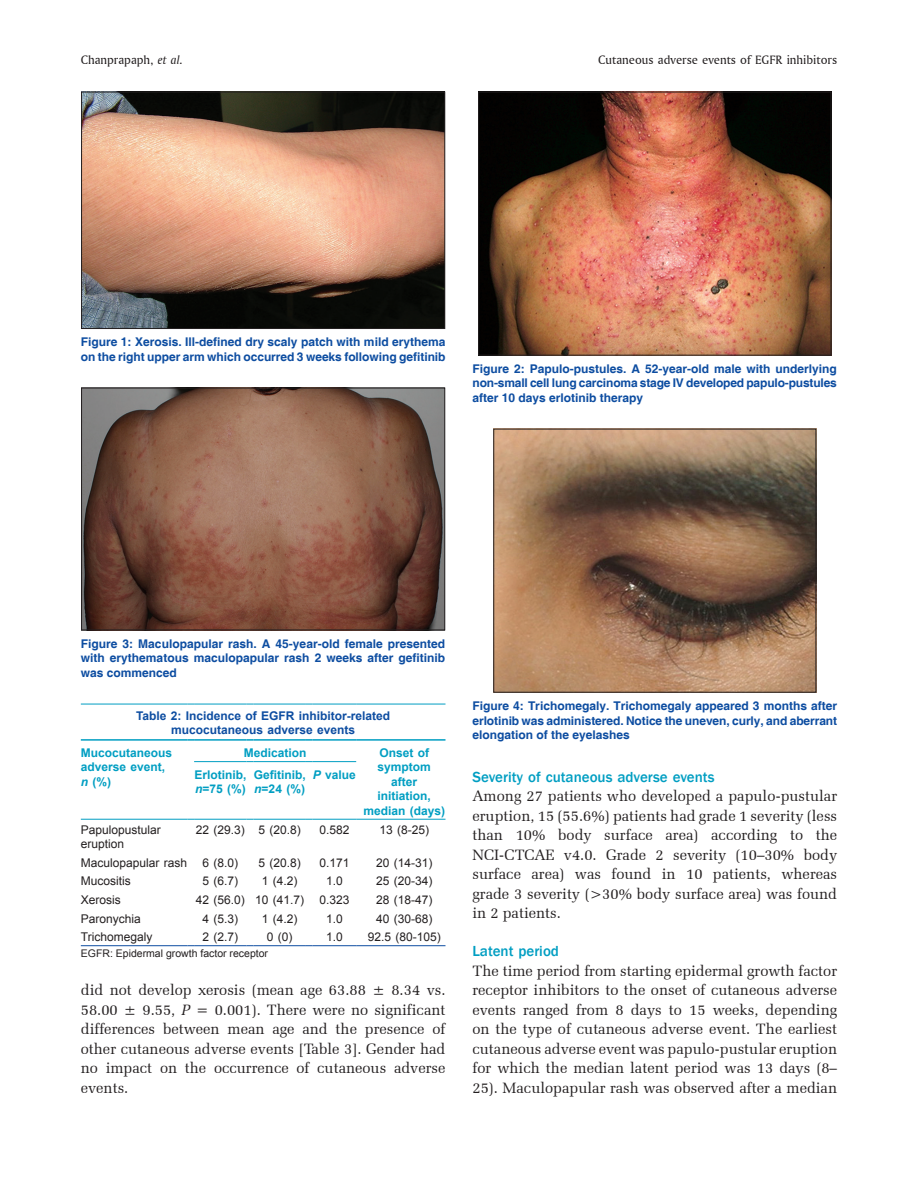
<style>
.page{position:relative;width:918px;height:1188px;background:#fff}
.page>*{position:absolute;margin:0;border:0;box-sizing:border-box;transform-origin:0 0}
.TX{font:15px/19.5px "Zapf Elliptical 711 BT";color:#231f20;text-align:justify}
.t1{font:500 15px "Franklin Gothic";color:#009ec2}
.t2{font:12.75px "Amerigo BT Roman A";color:#231f20}
.FGC{font:700 12px/14.4px "Helvetica";color:#0d4da1;text-align:justify}
.TB{font:12px/14.4px "Arial";color:#231f20}
.TCH{font:700 12px/14.4px "Arial";color:#009ec2}
.TT{font:700 12px/14.4px "Arial";color:#0d4da1;text-align:center}
.TBL{font:12px "Arial";color:#231f20}
.TFN{font:10.5px "Arial";color:#231f20}
.s1{font-family:"Amerigo BT Italic A"}
.s2{font-style:italic}
</style>
<div class="page">
<img style="left:83px;top:94px;width:360px;height:233px">
<div style="left:81px;top:92px;width:364px;height:237px;border:1px solid #231f20"></div>
<img style="left:480px;top:94px;width:349px;height:259px">
<div style="left:478px;top:92px;width:353px;height:263px;border:1px solid #231f20"></div>
<img style="left:83px;top:390px;width:360px;height:238px">
<div style="left:81px;top:388px;width:364px;height:242px;border:1px solid #231f20"></div>
<img style="left:496px;top:431px;width:318px;height:259px">
<hr style="left:81px;top:945px;width:106px;height:1px;background:#0d4da1">
<hr style="left:194px;top:945px;width:53px;height:1px;background:#0d4da1">
<hr style="left:253px;top:945px;width:53px;height:1px;background:#0d4da1">
<hr style="left:313px;top:945px;width:43px;height:1px;background:#0d4da1">
<hr style="left:363px;top:945px;width:83px;height:1px;background:#0d4da1">
<hr style="left:81px;top:819px;width:106px;height:1px;background:#009ec2">
<hr style="left:194px;top:819px;width:53px;height:1px;background:#009ec2">
<hr style="left:253px;top:819px;width:53px;height:1px;background:#009ec2">
<hr style="left:313px;top:819px;width:43px;height:1px;background:#009ec2">
<hr style="left:363px;top:819px;width:83px;height:1px;background:#009ec2">
<hr style="left:81px;top:704px;width:106px;height:1px;background:#009ec2">
<hr style="left:194px;top:704px;width:53px;height:1px;background:#009ec2">
<hr style="left:253px;top:704px;width:53px;height:1px;background:#009ec2">
<hr style="left:313px;top:704px;width:43px;height:1px;background:#009ec2">
<hr style="left:363px;top:704px;width:83px;height:1px;background:#009ec2">
<hr style="left:81px;top:739px;width:106px;height:2px;background:#009ec2">
<svg style="left:187px;top:739px;width:7px;height:2px"></svg>
<hr style="left:194px;top:739px;width:53px;height:2px;background:#009ec2">
<svg style="left:247px;top:739px;width:6px;height:2px"></svg>
<hr style="left:253px;top:739px;width:53px;height:2px;background:#009ec2">
<svg style="left:306px;top:739px;width:7px;height:2px"></svg>
<hr style="left:313px;top:739px;width:43px;height:2px;background:#009ec2">
<hr style="left:363px;top:739px;width:83px;height:2px;background:#009ec2">
<svg style="left:356px;top:739px;width:7px;height:2px"></svg>
<hr style="left:194px;top:761px;width:53px;height:1px;background:#009ec2">
<hr style="left:253px;top:761px;width:53px;height:1px;background:#009ec2">
<hr style="left:313px;top:761px;width:43px;height:1px;background:#009ec2">
<p class="t2" style="left:81px;top:52px;width:104px">Chanprapaph, <span class="s1">et al.</span></p>
<p class="t2" style="left:598px;top:52px;width:240px">Cutaneous adverse events of EGFR inhibitors</p>
<p class="FGC" style="left:81px;top:336px;width:366px">Figure 1: Xerosis. Ill-defined dry scaly patch with mild erythema on the right upper arm which occurred 3 weeks following gefitinib</p>
<p class="FGC" style="left:472px;top:362px;width:366px">Figure 2: Papulo-pustules. A 52-year-old male with underlying non-small cell lung carcinoma stage IV developed papulo-pustules after 10 days erlotinib therapy</p>
<p class="FGC" style="left:81px;top:637px;width:366px">Figure 3: Maculopapular rash. A 45-year-old female presented with erythematous maculopapular rash 2 weeks after gefitinib was commenced</p>
<p class="TT" style="left:136px;top:709px;width:256px">Table 2: Incidence of EGFR inhibitor‑related mucocutaneous adverse events</p>
<p class="TCH" style="left:81px;top:746px;width:93px">Mucocutaneous adverse event, <span class="s2">n</span> (%)</p>
<p class="TCH" style="left:244px;top:746px;width:64px">Medication</p>
<p class="TCH" style="left:363px;top:746px;width:83px;text-align:center">Onset of symptom after initiation, median (days)</p>
<p class="TCH" style="left:194px;top:768px;width:54px">Erlotinib, <span class="s2">n</span>=75 (%)</p>
<p class="TCH" style="left:254px;top:768px;width:54px">Gefitinib, <span class="s2">n</span>=24 (%)</p>
<p class="TCH" style="left:313px;top:768px;width:45px"><span class="s2">P</span> value</p>
<p class="TB" style="left:81px;top:822px;width:82px">Papulopustular eruption</p>
<p class="TB" style="left:196px;top:822px;width:51px">22 (29.3)</p>
<p class="TB" style="left:258px;top:822px;width:44px">5 (20.8)</p>
<p class="TB" style="left:319px;top:822px;width:32px">0.582</p>
<p class="TB" style="left:379px;top:822px;width:51px">13 (8-25)</p>
<p class="TB" style="left:81px;top:855px;width:108px">Maculopapular rash</p>
<p class="TB" style="left:203px;top:855px;width:37px">6 (8.0)</p>
<p class="TB" style="left:258px;top:855px;width:44px">5 (20.8)</p>
<p class="TB" style="left:319px;top:855px;width:32px">0.171</p>
<p class="TB" style="left:376px;top:855px;width:58px">20 (14-31)</p>
<p class="TB" style="left:81px;top:874px;width:52px">Mucositis</p>
<p class="TB" style="left:203px;top:874px;width:37px">5 (6.7)</p>
<p class="TB" style="left:262px;top:874px;width:37px">1 (4.2)</p>
<p class="TB" style="left:326px;top:874px;width:18px">1.0</p>
<p class="TB" style="left:376px;top:874px;width:58px">25 (20-34)</p>
<p class="TB" style="left:81px;top:893px;width:42px">Xerosis</p>
<p class="TB" style="left:196px;top:893px;width:51px">42 (56.0)</p>
<p class="TB" style="left:255px;top:893px;width:51px">10 (41.7)</p>
<p class="TB" style="left:319px;top:893px;width:32px">0.323</p>
<p class="TB" style="left:376px;top:893px;width:58px">28 (18-47)</p>
<p class="TB" style="left:81px;top:911px;width:62px">Paronychia</p>
<p class="TB" style="left:203px;top:911px;width:37px">4 (5.3)</p>
<p class="TB" style="left:262px;top:911px;width:37px">1 (4.2)</p>
<p class="TB" style="left:326px;top:911px;width:18px">1.0</p>
<p class="TB" style="left:376px;top:911px;width:58px">40 (30-68)</p>
<p class="TBL" style="left:81px;top:929px;width:73px">Trichomegaly</p>
<p class="TBL" style="left:203px;top:929px;width:37px">2 (2.7)</p>
<p class="TBL" style="left:267px;top:929px;width:27px">0 (0)</p>
<p class="TBL" style="left:326px;top:929px;width:18px">1.0</p>
<p class="TBL" style="left:368px;top:929px;width:75px">92.5 (80-105)</p>
<p class="TFN" style="left:81px;top:946px;width:189px">EGFR: Epidermal growth factor receptor</p>
<p class="TX" style="left:81px;top:980px;width:366px">did not develop xerosis (mean age 63.88 ± 8.34 vs.<br>58.00 ± 9.55, <span class="s2">P</span> = 0.001). There were no significant differences between mean age and the presence of other cutaneous adverse events [Table 3]. Gender had no impact on the occurrence of cutaneous adverse events.</p>
<p class="FGC" style="left:472px;top:699px;width:366px">Figure 4: Trichomegaly. Trichomegaly appeared 3 months after erlotinib was administered. Notice the uneven, curly, and aberrant elongation of the eyelashes</p>
<h2 class="t1" style="left:472px;top:767px;width:244px">Severity of cutaneous adverse events</h2>
<p class="TX" style="left:472px;top:786px;width:366px">Among 27 patients who developed a papulo-pustular eruption, 15 (55.6%) patients had grade 1 severity (less than 10% body surface area) according to the NCI‑CTCAE v4.0. Grade 2 severity (10–30% body surface area) was found in 10 patients, whereas grade 3 severity (&gt;30% body surface area) was found in 2 patients.</p>
<h2 class="t1" style="left:472px;top:942px;width:88px">Latent period</h2>
<p class="TX" style="left:472px;top:961px;width:366px">The time period from starting epidermal growth factor receptor inhibitors to the onset of cutaneous adverse events ranged from 8 days to 15 weeks, depending on the type of cutaneous adverse event. The earliest cutaneous adverse event was papulo-pustular eruption for which the median latent period was 13 days (8– 25). Maculopapular rash was observed after a median</p>
</div>
